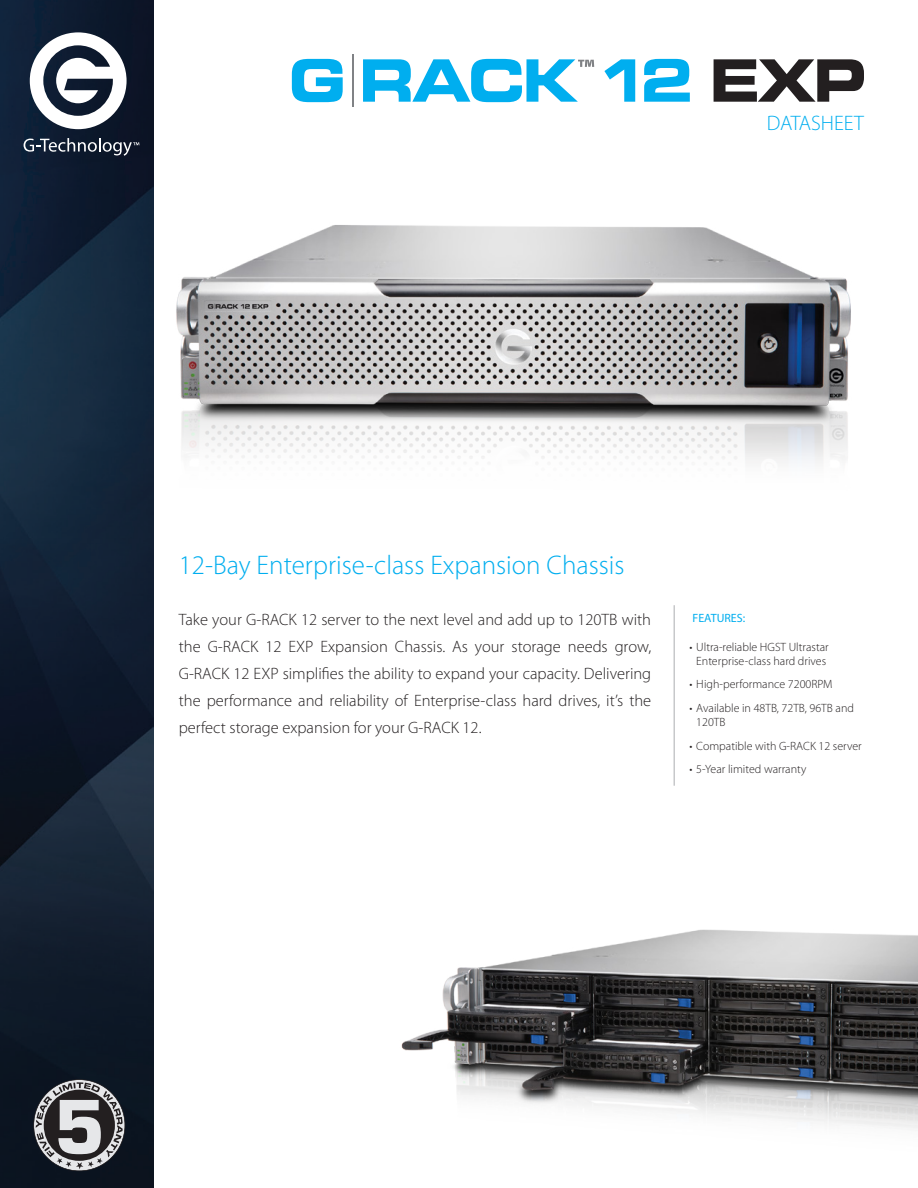
<style>
.page{position:relative;width:918px;height:1188px;background:#fff}
.page>*{position:absolute;margin:0;border:0;box-sizing:border-box;transform-origin:0 0}
.t1{font:300 27px "Myriad Pro";color:#00aeef}
.t2{font:300 21px "Myriad Pro";color:#00aeef}
.t3{font:300 16.5px/27px "Myriad Pro";color:#231f20;text-align:justify}
.t4{font:300 12px/14.4px "Myriad Pro";color:#231f20;text-align:center}
.t5{font:12px "Myriad Pro";color:#00aeef}
</style>
<div class="page">
<img style="left:0;top:0;width:153px;height:1188px">
<svg style="left:33px;top:1079px;width:92px;height:92px;background:#6c6d71"></svg>
<svg style="left:24px;top:138px;width:115px;height:18px;background:#3e4858"></svg>
<svg style="left:30px;top:32px;width:97px;height:97px"></svg>
<hr style="left:674px;top:605px;width:1px;height:181px;background:#c7c8ca">
<img style="left:176px;top:225px;width:675px;height:238px">
<svg style="left:292px;top:59px;width:51px;height:43px"></svg>
<svg style="left:604px;top:59px;width:31px;height:43px"></svg>
<svg style="left:644px;top:59px;width:46px;height:43px"></svg>
<svg style="left:714px;top:59px;width:150px;height:43px"></svg>
<svg style="left:363px;top:59px;width:231px;height:43px"></svg>
<hr style="left:352px;top:54px;width:2px;height:52px;background:#808285">
<img style="left:401px;top:929px;width:517px;height:200px">
<p class="t2" style="left:767px;top:110px;width:99px">DATASHEET</p>
<h1 class="t1" style="left:179px;top:549px;width:447px">12-Bay Enterprise-class Expansion Chassis</h1>
<p class="t3" style="left:179px;top:606px;width:474px">Take your G-RACK 12 server to the next level and add up to 120TB with the G-RACK 12 EXP Expansion Chassis. As your storage needs grow, G-RACK 12 EXP simplifies the ability to expand your capacity. Delivering the performance and reliability of Enterprise-class hard drives, it’s the perfect storage expansion for your G-RACK 12.</p>
<p class="t5" style="left:693px;top:610px;width:54px">FEATURES:</p>
<p class="t4" style="left:690px;top:639px;width:141px">• Ultra-reliable HGST Ultrastar<br>Enterprise-class hard drives</p>
<p class="t4" style="left:690px;top:677px;width:145px">• High-performance 7200RPM</p>
<p class="t4" style="left:696px;top:700px;width:159px;text-align:left;text-indent:-7px">• Available in 48TB, 72TB, 96TB and<br>120TB</p>
<p class="t4" style="left:690px;top:738px;width:174px">• Compatible with G-RACK 12 server</p>
<p class="t4" style="left:690px;top:762px;width:118px">• 5-Year limited warranty</p>
</div>
